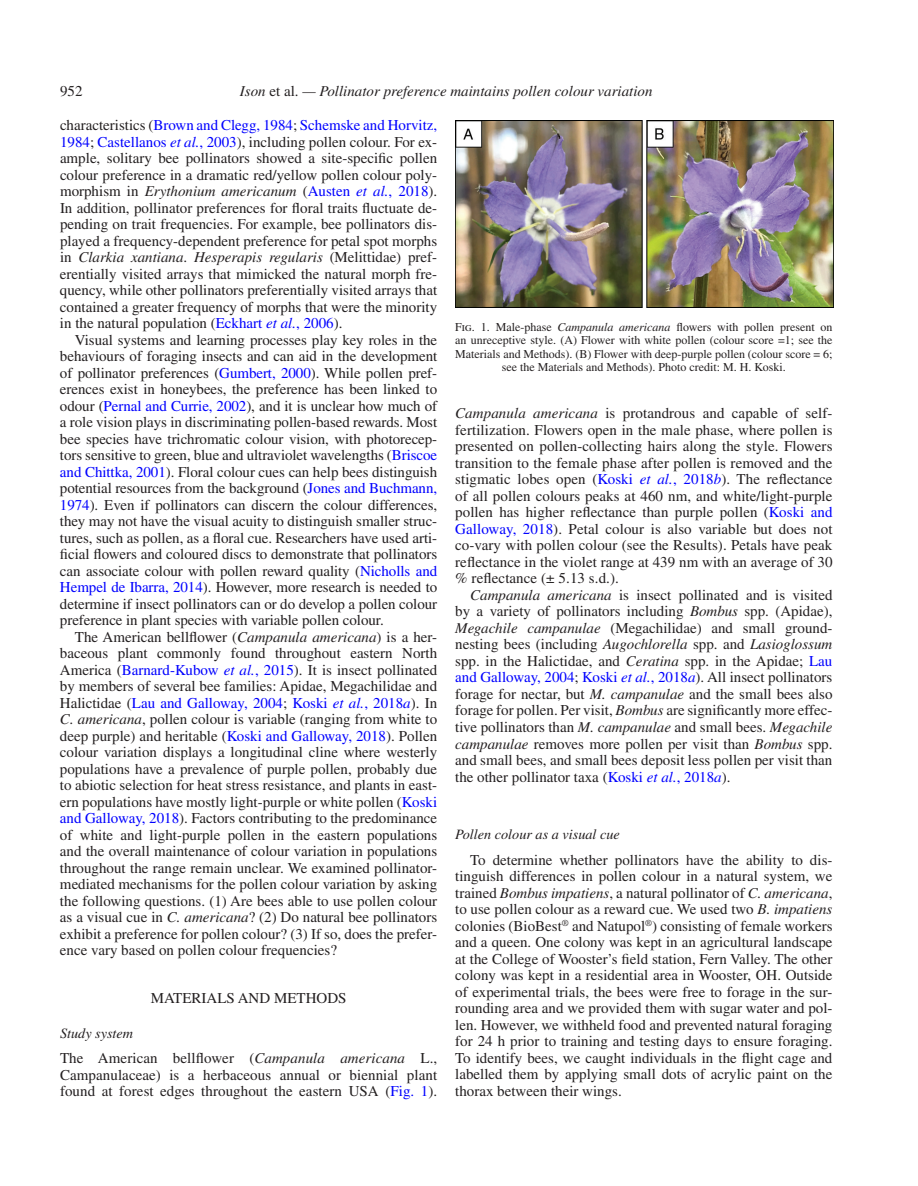
<style>
.page{position:relative;width:918px;height:1186px;background:#fff}
.page>*{position:absolute;margin:0;border:0;box-sizing:border-box;transform-origin:0 0}
.t1{font:15px/16.5px "Times LT Std";color:#231f20;text-align:justify}
.t2{font:italic 15px "Times LT Std";color:#231f20}
.t3{font:italic 14.25px "Times LT Std";color:#231f20}
.t4{font:12px/13.5px "Times LT Std";color:#231f20;text-align:center}
.s1{font-style:normal}
.s2{color:#00f}
.s3{font-style:italic;color:#00f}
.s4{font-style:italic}
</style>
<div class="page">
<img style="left:455px;top:120px;width:378px;height:187px">
<p class="t1" style="left:60px;top:83px;width:24px">952</p>
<p class="t2" style="left:240px;top:83px;width:414px">Ison <span class="s1">et al.</span> — Pollinator preference maintains pollen colour variation</p>
<p class="t1" style="left:60px;top:117px;width:379px">characteristics (<span class="s2">Brown and Clegg, 1984</span>; <span class="s2">Schemske and Horvitz, 1984</span>; <span class="s2">Castellanos</span> <span class="s3">et al.</span><span class="s2">, 2003</span>), including pollen colour. For ex&shy;ample, solitary bee pollinators showed a site-specific pollen colour preference in a dramatic red/yellow pollen colour poly&shy;morphism in <span class="s4">Erythonium americanum</span> (<span class="s2">Austen</span> <span class="s3">et al.</span><span class="s2">, 2018</span>).<br>In addition, pollinator preferences for floral traits fluctuate de&shy;pending on trait frequencies. For example, bee pollinators dis&shy;played a frequency-dependent preference for petal spot morphs in <span class="s4">Clarkia xantiana</span>. <span class="s4">Hesperapis regularis</span> (Melittidae) pref&shy;erentially visited arrays that mimicked the natural morph fre&shy;quency, while other pollinators preferentially visited arrays that contained a greater frequency of morphs that were the minority in the natural population (<span class="s2">Eckhart</span> <span class="s3">et al.</span><span class="s2">, 2006</span>).</p>
<p class="t1" style="left:60px;top:331px;width:379px;text-indent:15px">Visual systems and learning processes play key roles in the behaviours of foraging insects and can aid in the development of pollinator preferences (<span class="s2">Gumbert, 2000</span>). While pollen pref&shy;erences exist in honeybees, the preference has been linked to odour (<span class="s2">Pernal and Currie, 2002</span>), and it is unclear how much of a role vision plays in discriminating pollen-based rewards. Most bee species have trichromatic colour vision, with photorecep&shy;tors sensitive to green, blue and ultraviolet wavelengths (<span class="s2">Briscoe and Chittka, 2001</span>). Floral colour cues can help bees distinguish potential resources from the background (<span class="s2">Jones and Buchmann, 1974</span>). Even if pollinators can discern the colour differences, they may not have the visual acuity to distinguish smaller struc&shy;tures, such as pollen, as a floral cue. Researchers have used arti&shy;ficial flowers and coloured discs to demonstrate that pollinators can associate colour with pollen reward quality (<span class="s2">Nicholls and Hempel de Ibarra, 2014</span>). However, more research is needed to determine if insect pollinators can or do develop a pollen colour preference in plant species with variable pollen colour.</p>
<p class="t1" style="left:60px;top:628px;width:379px;text-indent:15px">The American bellflower (<span class="s4">Campanula americana</span>) is a her&shy;baceous plant commonly found throughout eastern North America (<span class="s2">Barnard-Kubow</span> <span class="s3">et al.</span><span class="s2">, 2015</span>). It is insect pollinated by members of several bee families: Apidae, Megachilidae and Halictidae (<span class="s2">Lau and Galloway, 2004</span>; <span class="s2">Koski</span> <span class="s3">et al.</span><span class="s2">, 2018</span><span class="s3">a</span>). In <span class="s4">C. americana</span>, pollen colour is variable (ranging from white to deep purple) and heritable (<span class="s2">Koski and Galloway, 2018</span>). Pollen colour variation displays a longitudinal cline where westerly populations have a prevalence of purple pollen, probably due to abiotic selection for heat stress resistance, and plants in east&shy;ern populations have mostly light-purple or white pollen (<span class="s2">Koski and Galloway, 2018</span>). Factors contributing to the predominance of white and light-purple pollen in the eastern populations and the overall maintenance of colour variation in populations throughout the range remain unclear. We examined pollinator&shy;mediated mechanisms for the pollen colour variation by asking the following questions. (1) Are bees able to use pollen colour as a visual cue in <span class="s4">C. americana</span>? (2) Do natural bee pollinators exhibit a preference for pollen colour? (3) If so, does the prefer&shy;ence vary based on pollen colour frequencies?</p>
<p class="t1" style="left:151px;top:990px;width:197px">MATERIALS AND METHODS</p>
<p class="t3" style="left:60px;top:1025px;width:75px">Study system</p>
<p class="t1" style="left:60px;top:1050px;width:379px">The American bellflower (<span class="s4">Campanula americana</span> L., Campanulaceae) is a herbaceous annual or biennial plant found at forest edges throughout the eastern USA (<span class="s2">Fig. 1</span>).</p>
<p class="t4" style="left:455px;top:320px;width:379px">Fig. 1. Male-phase <span class="s4">Campanula americana</span> flowers with pollen present on an unreceptive style. (A) Flower with white pollen (colour score =1; see the Materials and Methods). (B) Flower with deep-purple pollen (colour score = 6; see the Materials and Methods). Photo credit: M. H. Koski.</p>
<p class="t1" style="left:455px;top:405px;width:379px"><span class="s4">Campanula americana</span> is protandrous and capable of self&shy;fertilization. Flowers open in the male phase, where pollen is presented on pollen-collecting hairs along the style. Flowers transition to the female phase after pollen is removed and the stigmatic lobes open (<span class="s2">Koski</span> <span class="s3">et al.</span><span class="s2">, 2018</span><span class="s3">b</span>). The reflectance of all pollen colours peaks at 460 nm, and white/light-purple pollen has higher reflectance than purple pollen (<span class="s2">Koski and Galloway, 2018</span>). Petal colour is also variable but does not co-vary with pollen colour (see the Results). Petals have peak reflectance in the violet range at 439 nm with an average of 30 % reflectance (± 5.13 s.d.).</p>
<p class="t1" style="left:455px;top:587px;width:379px;text-indent:15px"><span class="s4">Campanula americana</span> is insect pollinated and is visited by a variety of pollinators including <span class="s4">Bombus</span> spp. (Apidae), <span class="s4">Megachile campanulae</span> (Megachilidae) and small ground&shy;nesting bees (including <span class="s4">Augochlorella</span> spp. and <span class="s4">Lasioglossum </span>spp. in the Halictidae, and <span class="s4">Ceratina</span> spp. in the Apidae; <span class="s2">Lau and Galloway, 2004</span>; <span class="s2">Koski</span> <span class="s3">et al.</span><span class="s2">, 2018</span><span class="s3">a</span>). All insect pollinators forage for nectar, but <span class="s4">M. campanulae</span> and the small bees also forage for pollen. Per visit, <span class="s4">Bombus</span> are significantly more effec&shy;tive pollinators than <span class="s4">M. campanulae</span> and small bees. <span class="s4">Megachile campanulae</span> removes more pollen per visit than <span class="s4">Bombus</span> spp. and small bees, and small bees deposit less pollen per visit than the other pollinator taxa (<span class="s2">Koski</span> <span class="s3">et al.</span><span class="s2">, 2018</span><span class="s3">a</span>).</p>
<p class="t3" style="left:455px;top:827px;width:166px">Pollen colour as a visual cue</p>
<p class="t1" style="left:455px;top:851px;width:379px;text-indent:15px">To determine whether pollinators have the ability to dis&shy;tinguish differences in pollen colour in a natural system, we trained <span class="s4">Bombus impatiens</span>, a natural pollinator of <span class="s4">C. americana</span>, to use pollen colour as a reward cue. We used two <span class="s4">B. impatiens </span>colonies (BioBest<sup>®</sup> and Natupol<sup>®</sup>) consisting of female workers and a queen. One colony was kept in an agricultural landscape at the College of Wooster’s field station, Fern Valley. The other colony was kept in a residential area in Wooster, OH. Outside of experimental trials, the bees were free to forage in the sur&shy;rounding area and we provided them with sugar water and pol&shy;len. However, we withheld food and prevented natural foraging for 24 h prior to training and testing days to ensure foraging.<br>To identify bees, we caught individuals in the flight cage and labelled them by applying small dots of acrylic paint on the thorax between their wings.</p>
</div>
